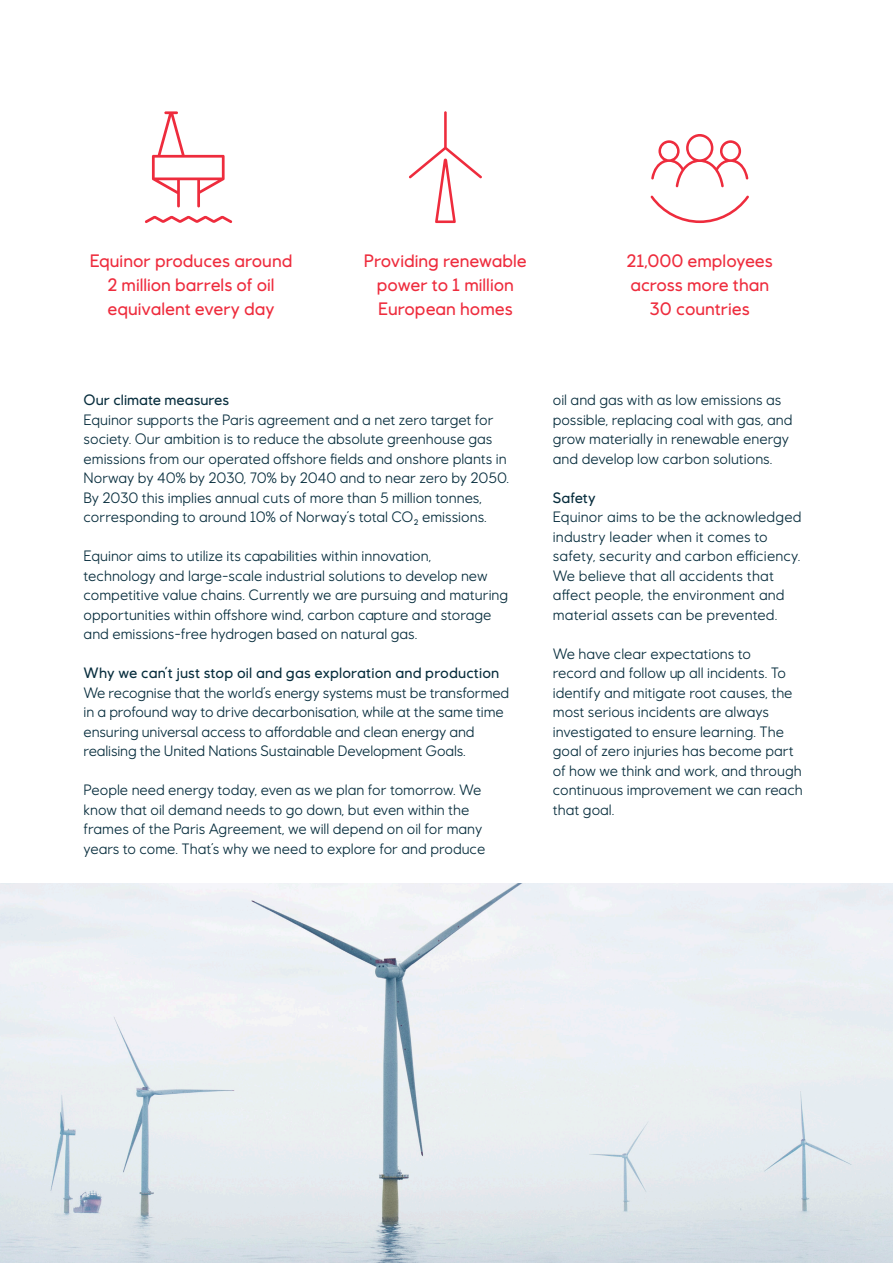
<style>
.page{position:relative;width:893px;height:1263px;background:#fff}
.page>*{position:absolute;margin:0;border:0;box-sizing:border-box;transform-origin:0 0}
.t1{font:500 18px/24px "Equinor";color:#ee2c3d;text-align:center}
.t2{font:15px/19.5px "Equinor";color:#072d3d}
.t3{font:500 15px "Equinor";letter-spacing:.005em;color:#072d3d}
</style>
<div class="page">
<img style="left:0;top:883px;width:893px;height:380px">
<svg style="left:409px;top:111px;width:73px;height:112px"></svg>
<svg style="left:145px;top:111px;width:87px;height:112px"></svg>
<svg style="left:650px;top:134px;width:99px;height:89px"></svg>
<p class="t1" style="left:90px;top:249px;width:204px">Equinor produces around<br>2 million barrels of oil equivalent every day</p>
<p class="t1" style="left:364px;top:249px;width:164px">Providing renewable power to 1 million<br>European homes</p>
<p class="t1" style="left:626px;top:249px;width:148px">21,000 employees</p>
<p class="t1" style="left:630px;top:273px;width:140px">across more than</p>
<p class="t1" style="left:650px;top:297px;width:102px">30 countries</p>
<p class="t3" style="left:84px;top:391px;width:147px">Our climate measures</p>
<p class="t2" style="left:84px;top:409px;width:427px">Equinor supports the Paris agreement and a net zero target for society. Our ambition is to reduce the absolute greenhouse gas emissions from our operated offshore fields and onshore plants in Norway by 40% by 2030, 70% by 2040 and to near zero by 2050.<br>By 2030 this implies annual cuts of more than 5 million tonnes, corresponding to around 10% of Norway’s total CO₂ emissions.</p>
<p class="t2" style="left:84px;top:546px;width:426px">Equinor aims to utilize its capabilities within innovation,<br>technology and large-scale industrial solutions to develop new competitive value chains. Currently we are pursuing and maturing opportunities within offshore wind, carbon capture and storage and emissions-free hydrogen based on natural gas.</p>
<p class="t3" style="left:84px;top:664px;width:417px">Why we can’t just stop oil and gas exploration and production</p>
<p class="t2" style="left:84px;top:682px;width:427px">We recognise that the world’s energy systems must be transformed in a profound way to drive decarbonisation, while at the same time ensuring universal access to affordable and clean energy and realising the United Nations Sustainable Development Goals.</p>
<p class="t2" style="left:84px;top:780px;width:403px">People need energy today, even as we plan for tomorrow. We know that oil demand needs to go down, but even within the frames of the Paris Agreement, we will depend on oil for many years to come. That’s why we need to explore for and produce</p>
<p class="t2" style="left:553px;top:390px;width:241px">oil and gas with as low emissions as possible, replacing coal with gas, and grow materially in renewable energy and develop low carbon solutions.</p>
<p class="t3" style="left:553px;top:488px;width:44px">Safety</p>
<p class="t2" style="left:553px;top:507px;width:250px">Equinor aims to be the acknowledged industry leader when it comes to safety, security and carbon efficiency.<br>We believe that all accidents that affect people, the environment and material assets can be prevented.</p>
<p class="t2" style="left:553px;top:643px;width:251px">We have clear expectations to<br>record and follow up all incidents. To identify and mitigate root causes, the most serious incidents are always investigated to ensure learning. The goal of zero injuries has become part of how we think and work, and through continuous improvement we can reach that goal.</p>
</div>
